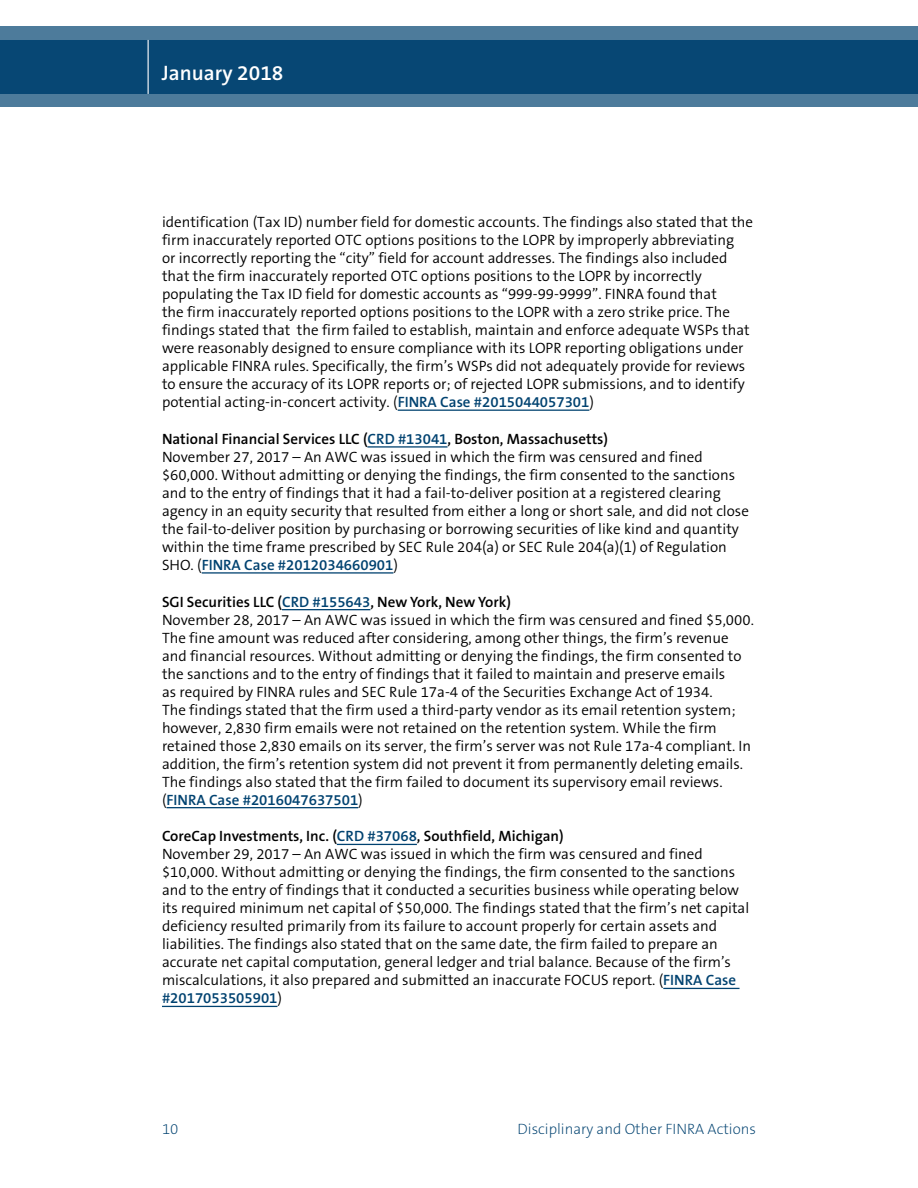
<style>
.page{position:relative;width:918px;height:1188px;background:#fff}
.page>*{position:absolute;margin:0;border:0;box-sizing:border-box;transform-origin:0 0}
.t1{font:600 21px "The Sans B6";color:#fff}
.t2{font:300 15px/18px "The Sans B4";color:#000}
.t3{font:600 15px "The Sans B6";color:#000}
.t4{font:600 15px "The Sans B6";color:#004270}
.t5{font:200 15px "The Sans B2";color:#004270}
.s1{font-family:"The Sans B6";font-weight:600;color:#004270}
.s2{color:#004270}
.s3{font-family:"The Sans B4";font-weight:300;color:#000}
</style>
<div class="page">
<svg style="left:0;top:26px;width:918px;height:81px;background:#1e5881"></svg>
<hr style="left:148px;top:40px;width:1px;height:54px;background:#fff">
<hr style="left:398px;top:410px;width:191px;height:1px;background:#004270">
<hr style="left:367px;top:446px;width:81px;height:2px;background:#004270">
<hr style="left:202px;top:572px;width:191px;height:2px;background:#004270">
<hr style="left:282px;top:609px;width:88px;height:1px;background:#004270">
<hr style="left:167px;top:807px;width:191px;height:1px;background:#004270">
<hr style="left:337px;top:844px;width:80px;height:1px;background:#004270">
<hr style="left:663px;top:988px;width:77px;height:1px;background:#004270">
<hr style="left:162px;top:1006px;width:115px;height:1px;background:#004270">
<h1 class="t1" style="left:162px;top:62px;width:123px">January 2018</h1>
<p class="t2" style="left:162px;top:213px;width:593px">identification (Tax ID) number field for domestic accounts. The findings also stated that the firm inaccurately reported OTC options positions to the LOPR by improperly abbreviating<br>or incorrectly reporting the “city” field for account addresses. The findings also included that the firm inaccurately reported OTC options positions to the LOPR by incorrectly populating the Tax ID field for domestic accounts as “999-99-9999”. FINRA found that<br>the firm inaccurately reported options positions to the LOPR with a zero strike price. The findings stated that the firm failed to establish, maintain and enforce adequate WSPs that were reasonably designed to ensure compliance with its LOPR reporting obligations under applicable FINRA rules. Specifically, the firm’s WSPs did not adequately provide for reviews to ensure the accuracy of its LOPR reports or; of rejected LOPR submissions, and to identify potential acting-in-concert activity. (<span class="s1">FINRA Case #2015044057301</span>)</p>
<p class="t3" style="left:162px;top:431px;width:447px">National Financial Services LLC (<span class="s2">CRD #13041</span>, Boston, Massachusetts)</p>
<p class="t2" style="left:162px;top:448px;width:588px">November 27, 2017 – An AWC was issued in which the firm was censured and fined $60,000. Without admitting or denying the findings, the firm consented to the sanctions and to the entry of findings that it had a fail-to-deliver position at a registered clearing agency in an equity security that resulted from either a long or short sale, and did not close the fail-to-deliver position by purchasing or borrowing securities of like kind and quantity within the time frame prescribed by SEC Rule 204(a) or SEC Rule 204(a)(1) of Regulation</p>
<p class="t4" style="left:162px;top:557px;width:237px"><span class="s3">SHO. (</span>FINRA Case #2012034660901<span class="s3">)</span></p>
<p class="t3" style="left:162px;top:593px;width:350px">SGI Securities LLC (<span class="s2">CRD #155643</span>, New York, New York)</p>
<p class="t2" style="left:162px;top:611px;width:593px">November 28, 2017 – An AWC was issued in which the firm was censured and fined $5,000.<br>The fine amount was reduced after considering, among other things, the firm’s revenue and financial resources. Without admitting or denying the findings, the firm consented to the sanctions and to the entry of findings that it failed to maintain and preserve emails<br>as required by FINRA rules and SEC Rule 17a-4 of the Securities Exchange Act of 1934.<br>The findings stated that the firm used a third-party vendor as its email retention system; however, 2,830 firm emails were not retained on the retention system. While the firm retained those 2,830 emails on its server, the firm’s server was not Rule 17a-4 compliant. In addition, the firm’s retention system did not prevent it from permanently deleting emails.<br>The findings also stated that the firm failed to document its supervisory email reviews.</p>
<p class="t4" style="left:162px;top:791px;width:202px"><span class="s3">(</span>FINRA Case #2016047637501<span class="s3">)</span></p>
<p class="t3" style="left:162px;top:828px;width:403px">CoreCap Investments, Inc. (<span class="s2">CRD #37068</span>, Southfield, Michigan)</p>
<p class="t2" style="left:162px;top:846px;width:589px">November 29, 2017 – An AWC was issued in which the firm was censured and fined $10,000. Without admitting or denying the findings, the firm consented to the sanctions and to the entry of findings that it conducted a securities business while operating below its required minimum net capital of $50,000. The findings stated that the firm’s net capital deficiency resulted primarily from its failure to account properly for certain assets and liabilities. The findings also stated that on the same date, the firm failed to prepare an accurate net capital computation, general ledger and trial balance. Because of the firm’s miscalculations, it also prepared and submitted an inaccurate FOCUS report. (<span class="s1">FINRA Case</span></p>
<p class="t4" style="left:162px;top:990px;width:122px">#2017053505901<span class="s3">)</span></p>
<p class="t5" style="left:162px;top:1121px;width:18px">10</p>
<p class="t5" style="left:518px;top:1121px;width:240px">Disciplinary and Other FINRA Actions</p>
</div>
